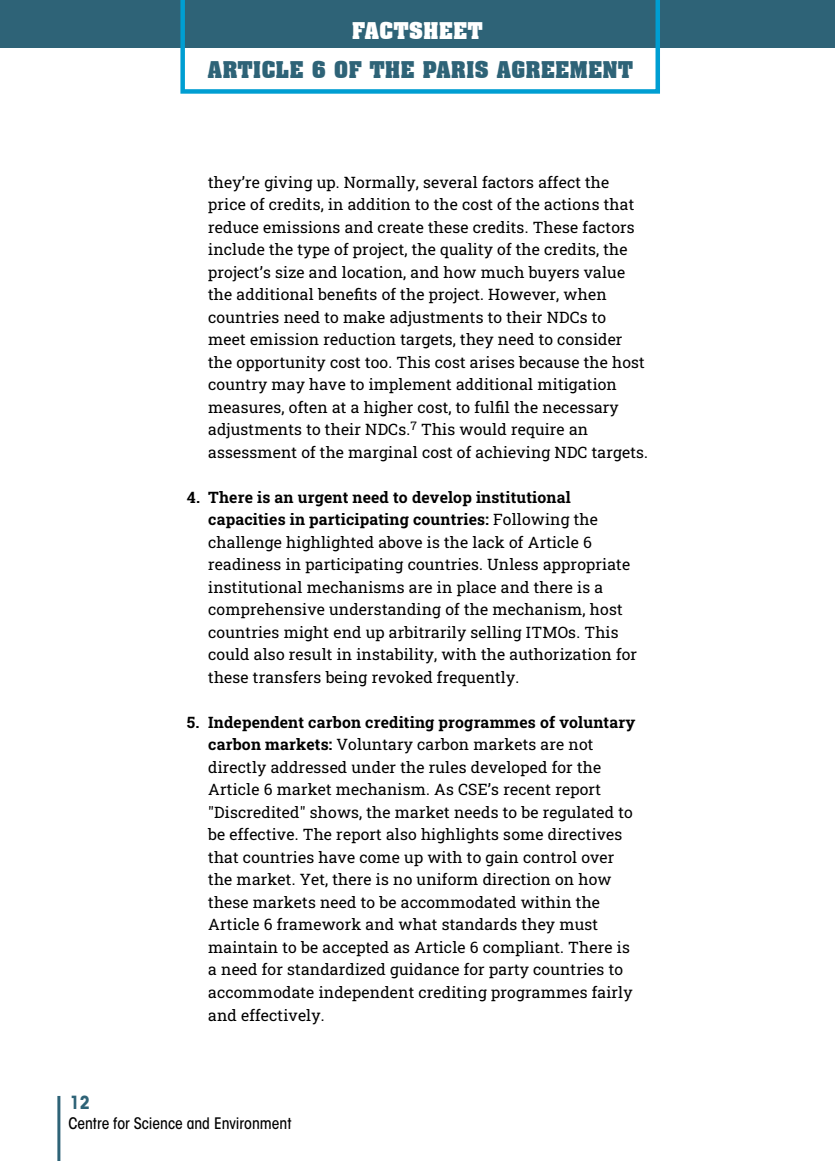
<style>
.page{position:relative;width:835px;height:1161px;background:#fff}
.page>*{position:absolute;margin:0;border:0;box-sizing:border-box;transform-origin:0 0}
.t1{font:700 22.5px "Aachen BT";color:#2e6377}
.t2{font:700 22.5px "Aachen BT";color:#fff}
.t3{font:700 condensed 18px "ITC Avant Garde Std";color:#2e6377}
.t4{font:15.75px/22.5px "Roboto Slab";letter-spacing:.01em;color:#000}
.t5{font:500 condensed 15.75px "ITC Avant Garde Std";color:#000}
.s1{font-weight:700}
</style>
<div class="page">
<div style="left:0;top:0;width:835px;height:48px;background:#2e6377"></div>
<svg style="left:180px;top:0;width:480px;height:94px"></svg>
<hr style="left:57px;top:1096px;width:3px;height:65px;background:#2e6377">
<h1 class="t2" style="left:352px;top:17px;width:133px">FACTSHEET</h1>
<h1 class="t1" style="left:208px;top:56px;width:427px">ARTICLE 6 OF THE PARIS AGREEMENT</h1>
<p class="t3" style="left:70px;top:1091px;width:22px">12</p>
<p class="t4" style="left:208px;top:170px;width:441px">they’re giving up. Normally, several factors affect the price of credits, in addition to the cost of the actions that reduce emissions and create these credits. These factors include the type of project, the quality of the credits, the project’s size and location, and how much buyers value the additional benefits of the project. However, when countries need to make adjustments to their NDCs to<br>meet emission reduction targets, they need to consider the opportunity cost too. This cost arises because the host country may have to implement additional mitigation measures, often at a higher cost, to fulfil the necessary adjustments to their NDCs.<sup>7</sup> This would require an assessment of the marginal cost of achieving NDC targets.</p>
<p class="t4" style="left:208px;top:485px;width:430px;text-indent:-21px"><span class="s1">4. There is an urgent need to develop institutional capacities in participating countries:</span> Following the challenge highlighted above is the lack of Article 6 readiness in participating countries. Unless appropriate institutional mechanisms are in place and there is a comprehensive understanding of the mechanism, host countries might end up arbitrarily selling ITMOs. This could also result in instability, with the authorization for these transfers being revoked frequently.</p>
<p class="t4" style="left:208px;top:710px;width:428px;text-indent:-21px"><span class="s1">5. Independent carbon crediting programmes of voluntary carbon markets:</span> Voluntary carbon markets are not directly addressed under the rules developed for the Article 6 market mechanism. As CSE’s recent report "Discredited" shows, the market needs to be regulated to be effective. The report also highlights some directives that countries have come up with to gain control over the market. Yet, there is no uniform direction on how these markets need to be accommodated within the Article 6 framework and what standards they must maintain to be accepted as Article 6 compliant. There is a need for standardized guidance for party countries to accommodate independent crediting programmes fairly and effectively.</p>
<p class="t5" style="left:68px;top:1113px;width:225px">Centre for Science and Environment</p>
</div>
